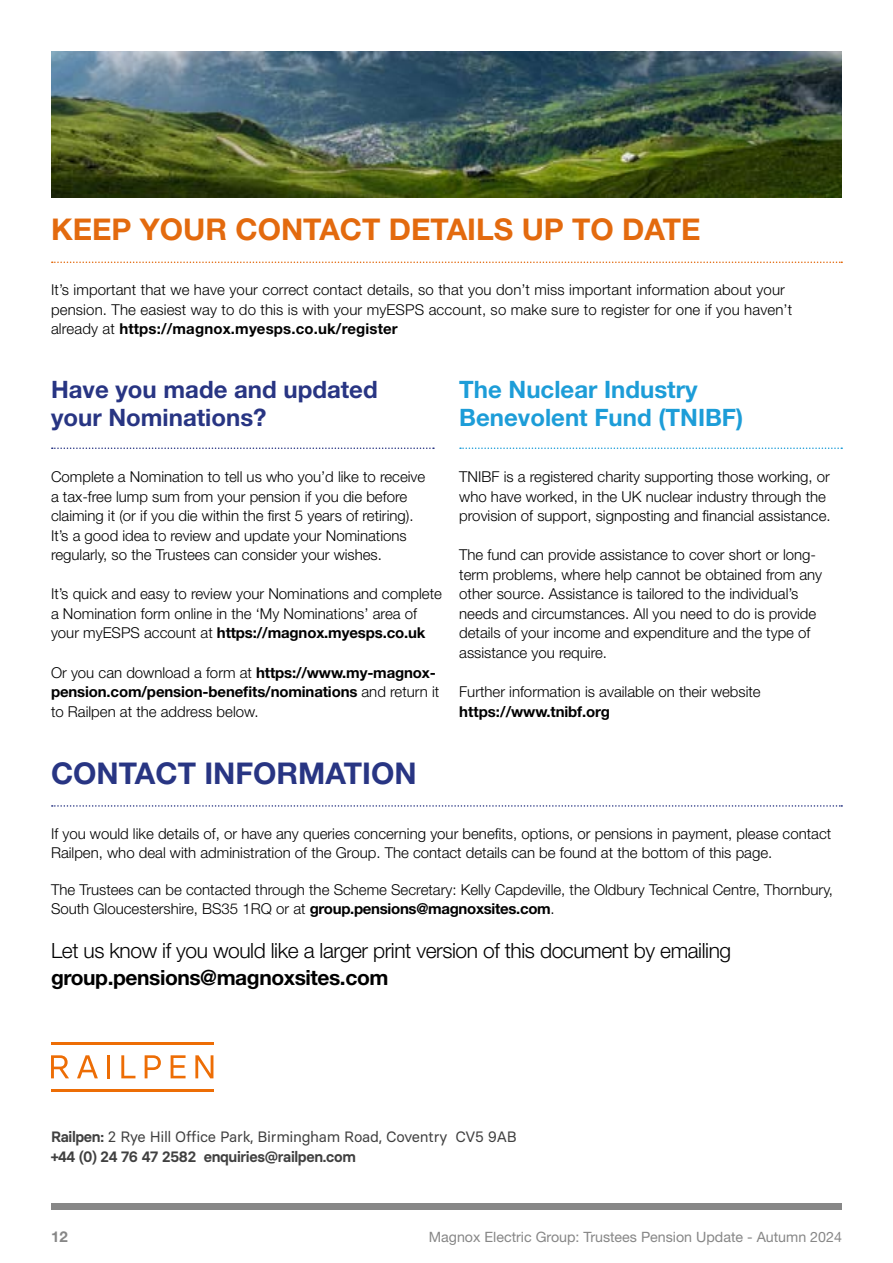
<style>
.page{position:relative;width:893px;height:1263px;background:#fff}
.page>*{position:absolute;margin:0;border:0;box-sizing:border-box;transform-origin:0 0}
.t1{font:700 30px "Helvetica Neue LT Std";color:#e36a0e}
.t2{font:700 30px "Helvetica Neue LT Std";color:#283583}
.t3{font:700 24px/28.5px "Helvetica Neue LT Std";color:#1d9dd8}
.t4{font:700 24px/28.5px "Helvetica Neue LT Std";color:#283583}
.t5{font:300 21px "Helvetica Neue LT Std";letter-spacing:-.02em;color:#000}
.t6{font:700 21px "Helvetica Neue LT Std";letter-spacing:-.02em;color:#000}
.t7{font:300 15px/19.5px "Helvetica Neue LT Std";color:#000}
.t8{font:700 15px/19.5px "Helvetica Neue LT Std";letter-spacing:-.01em;color:#000}
.t9{font:15px/19.5px "Basier Square";letter-spacing:-.02em;color:#404040}
.t10{font:700 15px "Helvetica Neue LT Std";color:#878787}
.t11{font:14.25px "Helvetica Neue LT Std";color:#878787}
.s1{font-weight:700}
.s2{font-weight:300}
.s3{font-weight:600}
</style>
<div class="page">
<div style="left:51px;top:1203px;width:791px;height:7px;background:#878787"></div>
<svg style="left:51px;top:1055px;width:18px;height:23px"></svg>
<svg style="left:77px;top:1055px;width:21px;height:23px"></svg>
<hr style="left:107px;top:1055px;width:3px;height:23px;background:#ed6d05">
<svg style="left:121px;top:1055px;width:14px;height:23px"></svg>
<svg style="left:145px;top:1055px;width:16px;height:23px"></svg>
<hr style="left:51px;top:1089px;width:162px;height:2px;background:#ed6d05">
<hr style="left:51px;top:1042px;width:162px;height:3px;background:#ed6d05">
<svg style="left:171px;top:1055px;width:15px;height:23px"></svg>
<svg style="left:195px;top:1055px;width:18px;height:23px"></svg>
<svg style="left:52px;top:805px;width:790px;height:2px"></svg>
<svg style="left:52px;top:261px;width:790px;height:2px"></svg>
<img style="left:51px;top:51px;width:791px;height:147px">
<svg style="left:52px;top:447px;width:382px;height:2px"></svg>
<svg style="left:460px;top:447px;width:382px;height:2px"></svg>
<h1 class="t1" style="left:51px;top:211px;width:651px">KEEP YOUR CONTACT DETAILS UP TO DATE</h1>
<p class="t7" style="left:51px;top:280px;width:743px">It’s important that we have your correct contact details, so that you don’t miss important information about your pension. The easiest way to do this is with your myESPS account, so make sure to register for one if you haven’t already at <span class="s1">https://magnox.myesps.co.uk/register</span></p>
<h2 class="t4" style="left:51px;top:374px;width:328px">Have you made and updated your Nominations?</h2>
<h2 class="t3" style="left:459px;top:374px;width:286px">The Nuclear Industry<br>Benevolent Fund (TNIBF)</h2>
<p class="t7" style="left:51px;top:467px;width:376px">Complete a Nomination to tell us who you’d like to receive a tax-free lump sum from your pension if you die before claiming it (or if you die within the first 5 years of retiring).<br>It’s a good idea to review and update your Nominations regularly, so the Trustees can consider your wishes.</p>
<p class="t7" style="left:51px;top:584px;width:392px">It’s quick and easy to review your Nominations and complete a Nomination form online in the ‘My Nominations’ area of your myESPS account at <span class="s1">https://magnox.myesps.co.uk</span></p>
<p class="t8" style="left:51px;top:662px;width:390px"><span class="s2">Or you can download a form at</span> https://www.my-magnox&shy;pension.com/pension-benefits/nominations <span class="s2">and return it to Railpen at the address below.</span></p>
<h1 class="t2" style="left:51px;top:755px;width:367px">CONTACT INFORMATION</h1>
<p class="t7" style="left:459px;top:467px;width:373px">TNIBF is a registered charity supporting those working, or who have worked, in the UK nuclear industry through the provision of support, signposting and financial assistance.</p>
<p class="t7" style="left:459px;top:545px;width:364px">The fund can provide assistance to cover short or long&shy;term problems, where help cannot be obtained from any other source. Assistance is tailored to the individual’s needs and circumstances. All you need to do is provide details of your income and expenditure and the type of assistance you require.</p>
<p class="t7" style="left:459px;top:682px;width:303px">Further information is available on their website</p>
<p class="t8" style="left:459px;top:701px;width:152px">https://www.tnibf.org</p>
<p class="t7" style="left:51px;top:823px;width:782px">If you would like details of, or have any queries concerning your benefits, options, or pensions in payment, please contact<br>Railpen, who deal with administration of the Group. The contact details can be found at the bottom of this page.</p>
<p class="t7" style="left:51px;top:879px;width:783px">The Trustees can be contacted through the Scheme Secretary: Kelly Capdeville, the Oldbury Technical Centre, Thornbury,<br>South Gloucestershire, BS35 1RQ or at <span class="s1">group.pensions@magnoxsites.com</span>.</p>
<h3 class="t5" style="left:51px;top:938px;width:682px">Let us know if you would like a larger print version of this document by emailing</h3>
<h3 class="t6" style="left:51px;top:965px;width:339px">group.pensions@magnoxsites.com</h3>
<p class="t9" style="left:51px;top:1127px;width:467px"><span class="s3">Railpen:</span> 2 Rye Hill Office Park, Birmingham Road, Coventry CV5 9AB <span class="s3">+44 (0) 24 76 47 2582 enquiries@railpen.com</span></p>
<p class="t10" style="left:51px;top:1227px;width:18px">12</p>
<p class="t11" style="left:429px;top:1228px;width:415px">Magnox Electric Group: Trustees Pension Update - Autumn 2024</p>
</div>
